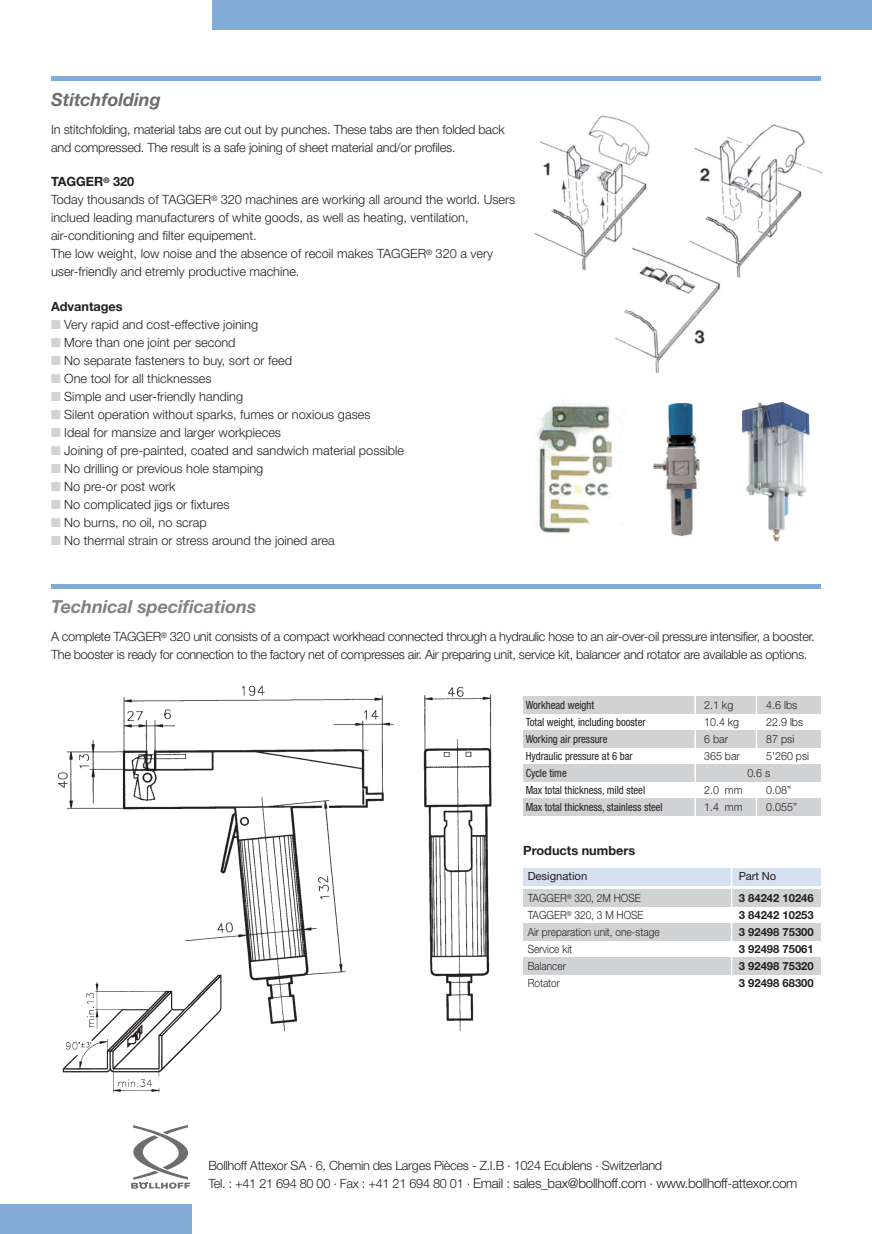
<style>
.page{position:relative;width:872px;height:1234px;background:#fff}
.page>*{position:absolute;margin:0;border:0;box-sizing:border-box;transform-origin:0 0}
.t1{font:italic 700 18px "Helvetica Neue";color:#808285}
.t2{font:italic 700 18px "Helvetica Neue";color:#6c6d70}
.t3{font:300 13.5px "Helvetica Neue";letter-spacing:-.025em;color:#231f20}
.t4{font:300 12.75px/18px "Helvetica Neue";color:#231f20}
.t5{font:300 12.75px/18px "Helvetica Neue";letter-spacing:-.025em;color:#231f20}
.t6{font:700 12.75px "Helvetica Neue";color:#231f20}
.t7{font:condensed 11.25px/17px "Helvetica Neue";color:#231f20;scale:.95 1}
.t8{font:300 11.25px/17px "Helvetica Neue";color:#231f20;scale:.9 1}
.t9{font:300 11.25px/17px "Helvetica Neue";color:#231f20;scale:.95 1}
.t10{font:700 11.25px/17px "Helvetica Neue";color:#231f20;text-align:justify}
.t11{font:11.25px "Helvetica Neue";letter-spacing:-.015em;color:#231f20}
.s1{font-weight:700}
.s2{color:#d1d2d4}
.s3{font-weight:400}
.s4{font-size:12.75px}
</style>
<div class="page">
<div style="left:523px;top:868px;width:298px;height:17px;background:#d5e1f1"></div>
<div style="left:523px;top:696px;width:298px;height:17px;background:#d1d2d4"></div>
<div style="left:523px;top:730px;width:298px;height:17px;background:#d1d2d4"></div>
<div style="left:523px;top:798px;width:298px;height:17px;background:#d1d2d4"></div>
<div style="left:523px;top:889px;width:298px;height:17px;background:#d1d2d4"></div>
<div style="left:523px;top:923px;width:298px;height:17px;background:#d1d2d4"></div>
<div style="left:523px;top:957px;width:298px;height:17px;background:#d1d2d4"></div>
<div style="left:213px;top:0;width:659px;height:30px;background:#82abd5"></div>
<svg style="left:131px;top:1125px;width:60px;height:63px"></svg>
<div style="left:0;top:1203px;width:191px;height:30px;background:#82abd5"></div>
<img style="left:534px;top:115px;width:289px;height:259px">
<img style="left:535px;top:400px;width:84px;height:134px">
<img style="left:653px;top:402px;width:46px;height:137px">
<img style="left:741px;top:402px;width:68px;height:139px">
<hr style="left:51px;top:77px;width:770px;height:4px;background:#82abd5">
<hr style="left:51px;top:584px;width:770px;height:4px;background:#82abd5">
<hr style="left:755px;top:692px;width:2px;height:134px;background:#fff">
<hr style="left:731px;top:867px;width:1px;height:129px;background:#fff">
<img style="left:57px;top:685px;width:435px;height:347px">
<img style="left:57px;top:965px;width:169px;height:128px">
<div style="left:523px;top:764px;width:298px;height:17px;background:#d1d2d4"></div>
<hr style="left:694px;top:692px;width:2px;height:137px;background:#fff">
<h1 class="t2" style="left:51px;top:94px;width:111px">Stitchfolding</h1>
<p class="t4" style="left:51px;top:122px;width:455px">In stitchfolding, material tabs are cut out by punches. These tabs are then folded back and compressed. The result is a safe joining of sheet material and/or profiles.</p>
<p class="t4" style="left:51px;top:174px;width:466px"><span class="s1">TAGGER</span><sup>®</sup> <span class="s1">320<br></span>Today thousands of TAGGER<sup>®</sup> 320 machines are working all around the world. Users inclued leading manufacturers of white goods, as well as heating, ventilation, air-conditioning and filter equipement.<br>The low weight, low noise and the absence of recoil makes TAGGER<sup>®</sup> 320 a very user-friendly and etremly productive machine.</p>
<p class="t6" style="left:51px;top:301px;width:73px">Advantages</p>
<p class="t4" style="left:51px;top:316px;width:209px"><span class="s2">■</span> Very rapid and cost-effective joining</p>
<p class="t4" style="left:51px;top:334px;width:186px"><span class="s2">■</span> More than one joint per second</p>
<p class="t4" style="left:51px;top:352px;width:242px"><span class="s2">■</span> No separate fasteners to buy, sort or feed</p>
<p class="t4" style="left:51px;top:370px;width:162px"><span class="s2">■</span> One tool for all thicknesses</p>
<p class="t4" style="left:51px;top:388px;width:194px"><span class="s2">■</span> Simple and user-friendly handing</p>
<p class="t4" style="left:51px;top:406px;width:321px"><span class="s2">■</span> Silent operation without sparks, fumes or noxious gases</p>
<p class="t4" style="left:51px;top:424px;width:231px"><span class="s2">■</span> Ideal for mansize and larger workpieces</p>
<p class="t4" style="left:51px;top:442px;width:355px"><span class="s2">■</span> Joining of pre-painted, coated and sandwich material possible</p>
<p class="t4" style="left:51px;top:460px;width:214px"><span class="s2">■</span> No drilling or previous hole stamping</p>
<p class="t4" style="left:51px;top:478px;width:126px"><span class="s2">■</span> No pre-or post work</p>
<p class="t4" style="left:51px;top:496px;width:180px"><span class="s2">■</span> No complicated jigs or fixtures</p>
<p class="t4" style="left:51px;top:514px;width:157px"><span class="s2">■</span> No burns, no oil, no scrap</p>
<p class="t4" style="left:51px;top:532px;width:285px"><span class="s2">■</span> No thermal strain or stress around the joined area</p>
<h1 class="t1" style="left:51px;top:600px;width:207px">Technical specifications</h1>
<p class="t5" style="left:51px;top:628px;width:765px">A complete TAGGER<sup>®</sup> 320 unit consists of a compact workhead connected through a hydraulic hose to an air-over-oil pressure intensifier, a booster.<br>The booster is ready for connection to the factory net of compresses air. Air preparing unit, service kit, balancer and rotator are available as options.</p>
<p class="t7" style="left:525px;top:697px;width:146px">Workhead weight<br>Total weight, including booster<br>Working air pressure<br>Hydraulic pressure at 6 bar<br>Cycle time<br>Max total thickness, mild steel<br>Max total thickness, stainless steel</p>
<p class="t9" style="left:704px;top:697px;width:32px">2.1 kg</p>
<p class="t9" style="left:766px;top:697px;width:34px">4.6 lbs</p>
<p class="t9" style="left:704px;top:714px;width:38px">10.4 kg</p>
<p class="t9" style="left:766px;top:714px;width:40px">22.9 lbs</p>
<p class="t9" style="left:704px;top:731px;width:27px">6 bar</p>
<p class="t9" style="left:766px;top:731px;width:31px">87 psi</p>
<p class="t9" style="left:704px;top:748px;width:39px">365 bar</p>
<p class="t9" style="left:747px;top:748px;width:67px;text-indent:19px">5'260 psi<br>0.6 s</p>
<p class="t9" style="left:704px;top:782px;width:42px">2.0 mm</p>
<p class="t9" style="left:766px;top:782px;width:28px">0.08”</p>
<p class="t9" style="left:704px;top:799px;width:42px">1.4 mm</p>
<p class="t9" style="left:766px;top:799px;width:34px">0.055”</p>
<p class="t6" style="left:523px;top:846px;width:114px">Products numbers</p>
<p class="t8" style="left:527px;top:866px;width:127px;line-height:21.5px"><span class="s3">Designation<br></span>TAGGER<sup>®</sup> 320, 2M HOSE</p>
<p class="t8" style="left:527px;top:907px;width:148px">TAGGER<sup>®</sup> 320, 3 M HOSE<br>Air preparation unit, one-stage<br>Service kit<br>Balancer<br>Rotator</p>
<p class="t11" style="left:739px;top:872px;width:39px">Part No</p>
<p class="t10" style="left:739px;top:890px;width:76px">3 84242 10246<br>3 84242 10253<br>3 92498 75300<br>3 92498 75061<br>3 92498 75320<br>3 92498 68300</p>
<p class="t5" style="left:208px;top:1157px;width:455px">Bollhoff Attexor SA . 6, Chemin des Larges Pièces - Z.I.B . 1024 Ecublens . Switzerland</p>
<p class="t3" style="left:208px;top:1177px;width:590px"><span class="s4">Tel. : +41 21 694 80 00 </span><sup>.</sup> <span class="s4">Fax : +41 21 694 80 01 </span><sup>.</sup> Email : sales_bax@bollhoff.com . www.bollhoff-attexor.com</p>
</div>
